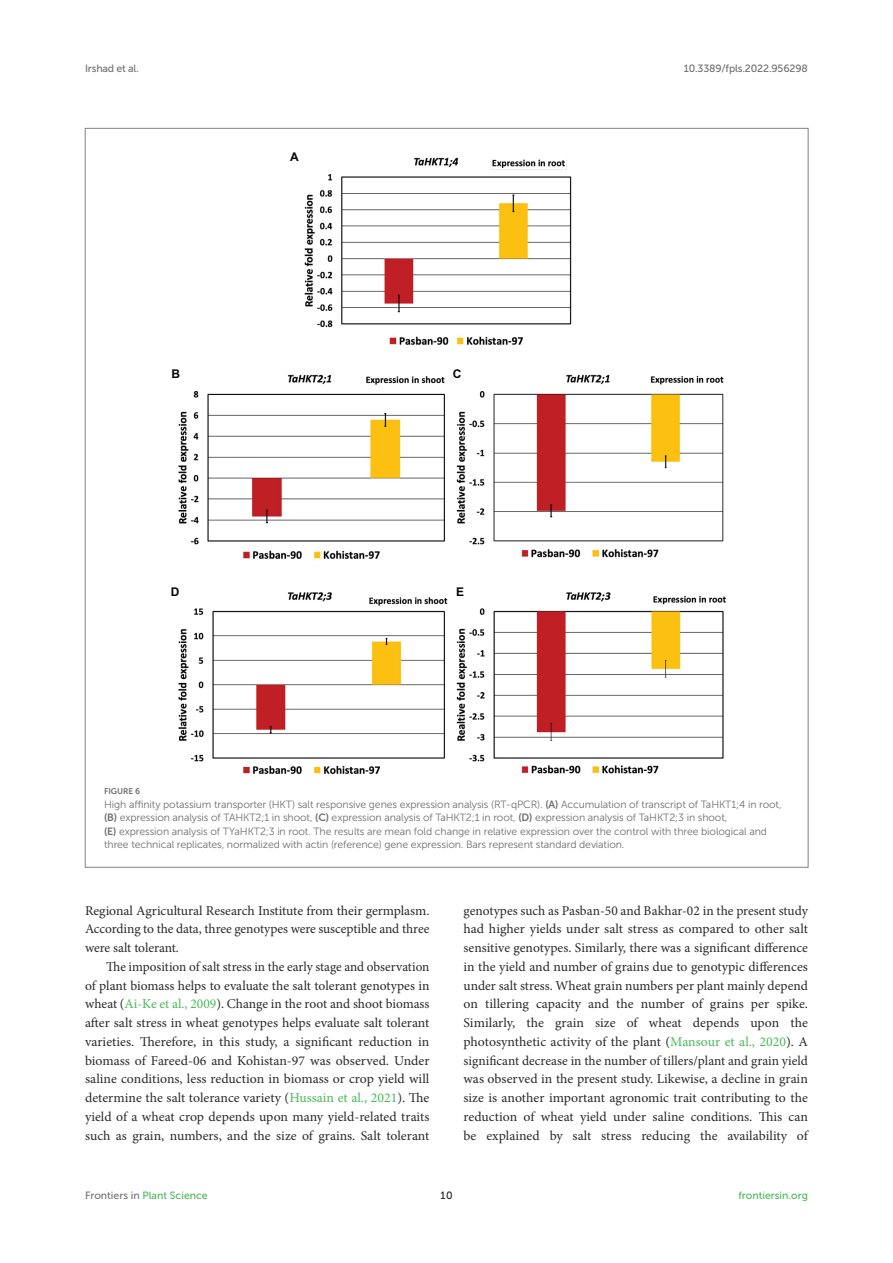
<style>
.page{position:relative;width:893px;height:1263px;background:#fff}
.page>*{position:absolute;margin:0;border:0;box-sizing:border-box;transform-origin:0 0}
.TEXT{font:13.5px/18.8px "Minion Pro";color:#292929;text-align:justify}
.TEXT_FLUSH{font:13.5px/18.8px "Minion Pro";letter-spacing:-.005em;color:#292929;text-align:justify}
.t1{font:700 12px "Arial";color:#040503}
.FIG_LEG{font:10.5px/13.5px "Museo Sans 300";letter-spacing:-.01em;color:#6f6f70}
.t2{font:10.5px "Museo Sans 500";color:#49b856}
.t3{font:10.5px "Museo Sans 500";letter-spacing:-.015em;color:#6f6f70}
.t4{font:10.5px "Museo Sans 500";color:#231f20}
.FIG_HD{font:8.25px "Museo Sans 700";letter-spacing:-.01em;color:#6f6f70}
.s1{font-family:"Museo Sans 700"}
.s2{color:#49b856}
.s3{color:#6f6f70}
</style>
<div class="page">
<img style="left:178px;top:157px;width:548px;height:617px">
<p class="t3" style="left:85px;top:63px;width:55px">Irshad et al.</p>
<p class="t3" style="left:684px;top:63px;width:126px">10.3389/fpls.2022.956298</p>
<p class="t1" style="left:290px;top:148px;width:10px">A</p>
<p class="t1" style="left:172px;top:365px;width:10px">B</p>
<p class="t1" style="left:453px;top:365px;width:10px">C</p>
<p class="t1" style="left:171px;top:583px;width:10px">D</p>
<p class="t1" style="left:456px;top:583px;width:10px">E</p>
<p class="FIG_HD" style="left:104px;top:787px;width:37px">FIGURE 6</p>
<p class="FIG_LEG" style="left:104px;top:797px;width:679px">High affinity potassium transporter (HKT) salt responsive genes expression analysis (RT-qPCR). <span class="s1">(A)</span> Accumulation of transcript of TaHKT1;4 in root, <span class="s1">(B)</span> expression analysis of TAHKT2;1 in shoot, <span class="s1">(C)</span> expression analysis of TaHKT2;1 in root, <span class="s1">(D)</span> expression analysis of TaHKT2;3 in shoot,<br><span class="s1">(E)</span> expression analysis of TYaHKT2;3 in root. The results are mean fold change in relative expression over the control with three biological and three technical replicates, normalized with actin (reference) gene expression. Bars represent standard deviation.</p>
<p class="TEXT_FLUSH" style="left:85px;top:901px;width:346px">Regional Agricultural Research Institute from their germplasm.<br>According to the data, three genotypes were susceptible and three were salt tolerant.</p>
<p class="TEXT" style="left:85px;top:957px;width:346px;text-indent:21px">The imposition of salt stress in the early stage and observation of plant biomass helps to evaluate the salt tolerant genotypes in wheat (<span class="s2">Ai-Ke et al., 2009</span>). Change in the root and shoot biomass after salt stress in wheat genotypes helps evaluate salt tolerant varieties. Therefore, in this study, a significant reduction in biomass of Fareed-06 and Kohistan-97 was observed. Under saline conditions, less reduction in biomass or crop yield will determine the salt tolerance variety (<span class="s2">Hussain et al., 2021</span>). The yield of a wheat crop depends upon many yield-related traits such as grain, numbers, and the size of grains. Salt tolerant</p>
<p class="TEXT" style="left:463px;top:901px;width:346px">genotypes such as Pasban-50 and Bakhar-02 in the present study had higher yields under salt stress as compared to other salt sensitive genotypes. Similarly, there was a significant difference in the yield and number of grains due to genotypic differences under salt stress. Wheat grain numbers per plant mainly depend on tillering capacity and the number of grains per spike.<br>Similarly, the grain size of wheat depends upon the photosynthetic activity of the plant (<span class="s2">Mansour et al., 2020</span>). A significant decrease in the number of tillers/plant and grain yield was observed in the present study. Likewise, a decline in grain size is another important agronomic trait contributing to the reduction of wheat yield under saline conditions. This can be explained by salt stress reducing the availability of</p>
<p class="t2" style="left:85px;top:1190px;width:124px"><span class="s3">Frontiers in</span> Plant Science</p>
<p class="t4" style="left:440px;top:1190px;width:14px">10</p>
<p class="t2" style="left:738px;top:1190px;width:71px">frontiersin.org</p>
</div>
